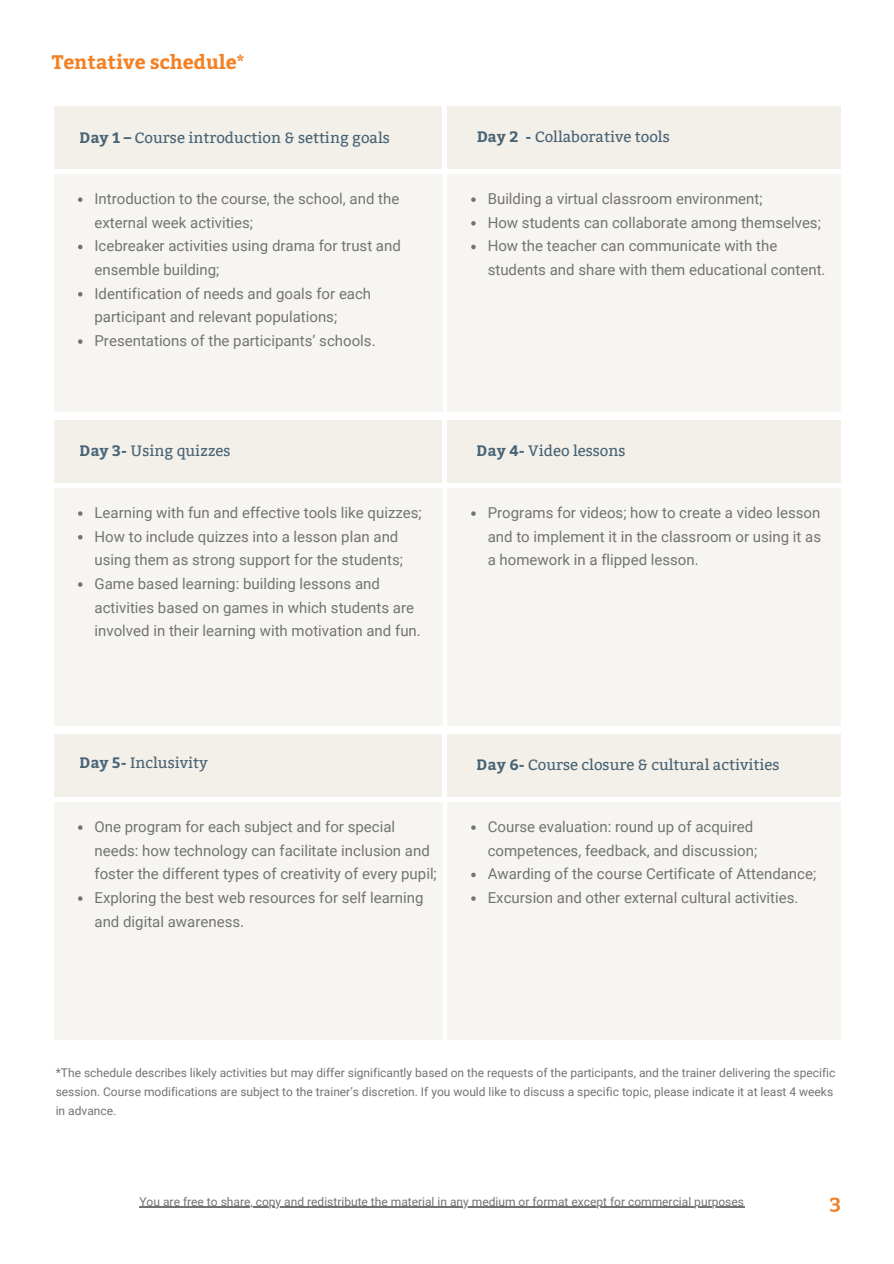
<style>
.page{position:relative;width:894px;height:1264px;background:#fff}
.page>*{position:absolute;margin:0;border:0;box-sizing:border-box;transform-origin:0 0}
.t1{font:700 19.5px "Bitter";color:#f38023}
.t2{font:15px/23.7px "Roboto";color:#737373}
.t3{font:15px "Bitter";color:#1e4157}
.t4{font:12px "Roboto";color:#737373}
.s1{font-weight:700}
</style>
<div class="page">
<img style="left:54px;top:106px;width:787px;height:1106px">
<div style="left:54px;top:106px;width:388px;height:62px;background:#f3efe9"></div>
<div style="left:54px;top:420px;width:388px;height:62px;background:#f3efe9"></div>
<div style="left:54px;top:733px;width:388px;height:63px;background:#f3efe9"></div>
<div style="left:447px;top:106px;width:393px;height:62px;background:#f3efe9"></div>
<div style="left:447px;top:420px;width:393px;height:62px;background:#f3efe9"></div>
<div style="left:447px;top:733px;width:393px;height:63px;background:#f3efe9"></div>
<div style="left:54px;top:174px;width:388px;height:238px;background:#f7f5f1"></div>
<div style="left:54px;top:488px;width:388px;height:237px;background:#f7f5f1"></div>
<div style="left:54px;top:802px;width:388px;height:237px;background:#f7f5f1"></div>
<div style="left:447px;top:174px;width:393px;height:238px;background:#f7f5f1"></div>
<div style="left:447px;top:488px;width:393px;height:237px;background:#f7f5f1"></div>
<div style="left:447px;top:802px;width:393px;height:237px;background:#f7f5f1"></div>
<svg style="left:78px;top:197px;width:4px;height:5px"></svg>
<svg style="left:78px;top:245px;width:4px;height:4px"></svg>
<svg style="left:78px;top:292px;width:4px;height:4px"></svg>
<svg style="left:78px;top:339px;width:4px;height:5px"></svg>
<svg style="left:78px;top:511px;width:4px;height:5px"></svg>
<svg style="left:78px;top:535px;width:4px;height:4px"></svg>
<svg style="left:78px;top:582px;width:4px;height:5px"></svg>
<svg style="left:78px;top:825px;width:4px;height:4px"></svg>
<svg style="left:78px;top:896px;width:4px;height:4px"></svg>
<svg style="left:471px;top:197px;width:4px;height:5px"></svg>
<svg style="left:471px;top:221px;width:4px;height:4px"></svg>
<svg style="left:471px;top:245px;width:4px;height:4px"></svg>
<svg style="left:471px;top:511px;width:4px;height:5px"></svg>
<svg style="left:471px;top:825px;width:4px;height:4px"></svg>
<svg style="left:471px;top:872px;width:4px;height:5px"></svg>
<svg style="left:471px;top:896px;width:4px;height:4px"></svg>
<hr style="left:139px;top:1206px;width:605px;height:1px;background:#737373">
<p class="t1" style="left:52px;top:48px;width:194px">Tentative schedule*</p>
<p class="t3" style="left:80px;top:129px;width:311px"><span class="s1">Day 1 –</span> Course introduction &amp; setting goals</p>
<p class="t3" style="left:476px;top:128px;width:194px"><span class="s1">Day 2 -</span> Collaborative tools</p>
<p class="t2" style="left:94px;top:187px;width:306px">Introduction to the course, the school, and the external week activities;</p>
<p class="t2" style="left:94px;top:234px;width:308px">Icebreaker activities using drama for trust and ensemble building;</p>
<p class="t2" style="left:94px;top:282px;width:278px">Identification of needs and goals for each participant and relevant populations;</p>
<p class="t2" style="left:94px;top:329px;width:282px">Presentations of the participants’ schools.</p>
<p class="t2" style="left:487px;top:187px;width:276px">Building a virtual classroom environment;</p>
<p class="t2" style="left:487px;top:211px;width:334px">How students can collaborate among themselves;</p>
<p class="t2" style="left:487px;top:234px;width:339px">How the teacher can communicate with the students and share with them educational content.</p>
<p class="t3" style="left:80px;top:441px;width:152px"><span class="s1">Day 3-</span> Using quizzes</p>
<p class="t3" style="left:476px;top:441px;width:150px"><span class="s1">Day 4-</span> Video lessons</p>
<p class="t2" style="left:94px;top:501px;width:328px">Learning with fun and effective tools like quizzes;</p>
<p class="t2" style="left:94px;top:525px;width:310px">How to include quizzes into a lesson plan and using them as strong support for the students;</p>
<p class="t2" style="left:94px;top:572px;width:328px">Game based learning: building lessons and activities based on games in which students are involved in their learning with motivation and fun.</p>
<p class="t2" style="left:487px;top:501px;width:335px;text-align:justify">Programs for videos; how to create a video lesson and to implement it in the classroom or using it as a homework in a flipped lesson.</p>
<p class="t3" style="left:80px;top:753px;width:129px"><span class="s1">Day 5-</span> Inclusivity</p>
<p class="t2" style="left:94px;top:815px;width:344px">One program for each subject and for special needs: how technology can facilitate inclusion and foster the different types of creativity of every pupil;</p>
<p class="t2" style="left:94px;top:886px;width:330px">Exploring the best web resources for self learning and digital awareness.</p>
<p class="t3" style="left:476px;top:755px;width:304px"><span class="s1">Day 6-</span> Course closure &amp; cultural activities</p>
<p class="t2" style="left:487px;top:815px;width:271px">Course evaluation: round up of acquired competences, feedback, and discussion;</p>
<p class="t2" style="left:487px;top:862px;width:330px">Awarding of the course Certificate of Attendance;</p>
<p class="t2" style="left:487px;top:886px;width:312px">Excursion and other external cultural activities.</p>
<p class="t4" style="left:56px;top:1066px;width:781px">*The schedule describes likely activities but may differ significantly based on the requests of the participants, and the trainer delivering the specific</p>
<p class="t4" style="left:56px;top:1085px;width:778px">session. Course modifications are subject to the trainer’s discretion. If you would like to discuss a specific topic, please indicate it at least 4 weeks</p>
<p class="t4" style="left:56px;top:1104px;width:62px">in advance.</p>
<p class="t4" style="left:139px;top:1194px;width:606px">You are free to share, copy and redistribute the material in any medium or format except for commercial purposes</p>
</div>
